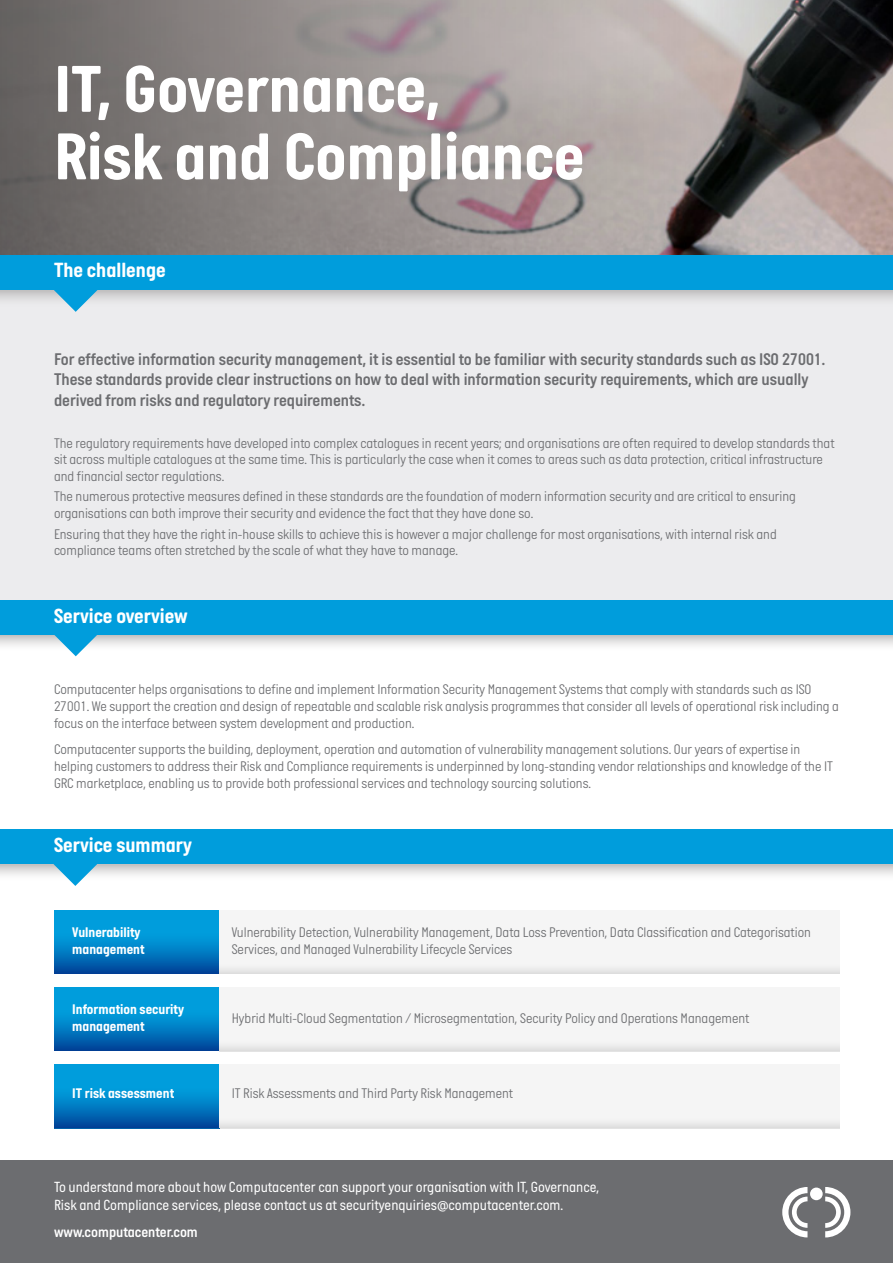
<style>
.page{position:relative;width:893px;height:1263px;background:#fff}
.page>*{position:absolute;margin:0;border:0;box-sizing:border-box;transform-origin:0 0}
.t1{font:700 67.5px/67.5px "Italian Plate No One";color:#fff}
.t2{font:700 21px "Italian Plate No One";color:#fff}
.t3{font:17.25px/20.7px "Italian Plate No One D Bd";color:#6c6d70}
.t4{font:15px/18px "Italian Plate No One";color:#fff}
.t5{font:15px "Italian Plate No One D Bd";color:#fff}
.t6{font:300 14.25px/17.1px "Italian Plate No One";color:#6c6d70}
.t7{font:700 14.25px/17.1px "Italian Plate No One";color:#fff}
</style>
<div class="page">
<div style="left:54px;top:910px;width:165px;height:64px;background:#009ddc"></div>
<svg style="left:54px;top:941px;width:165px;height:33px;background:#006bb6"></svg>
<div style="left:54px;top:987px;width:165px;height:64px;background:#009ddc"></div>
<div style="left:54px;top:1002px;width:165px;height:49px;background:linear-gradient(to bottom,#00afea,#00499d)"></div>
<div style="left:54px;top:1064px;width:165px;height:64px;background:#009ddc"></div>
<div style="left:54px;top:1079px;width:165px;height:49px;background:linear-gradient(to bottom,#00afea,#004a9d)"></div>
<img style="left:752px;top:0;width:141px;height:255px">
<svg style="left:0;top:0;width:752px;height:255px;background:#908988"></svg>
<div style="left:0;top:634px;width:893px;height:22px;background:linear-gradient(to bottom,#cccbcb,#fff)"></div>
<div style="left:0;top:864px;width:893px;height:22px;background:linear-gradient(to bottom,#cfcfcf,#fff)"></div>
<div style="left:0;top:285px;width:893px;height:336px;background:#ececee"></div>
<div style="left:0;top:290px;width:893px;height:22px;background:linear-gradient(to bottom,#cac9ca,#f3f3f5)"></div>
<div style="left:0;top:600px;width:893px;height:34px;background:#009ddc"></div>
<div style="left:0;top:255px;width:893px;height:35px;background:#009ddc"></div>
<div style="left:0;top:829px;width:893px;height:35px;background:#009ddc"></div>
<svg style="left:54px;top:634px;width:44px;height:22px"></svg>
<svg style="left:54px;top:290px;width:43px;height:22px"></svg>
<svg style="left:54px;top:864px;width:43px;height:22px"></svg>
<div style="left:219px;top:1064px;width:620px;height:64px;background:#f5f5f5"></div>
<div style="left:219px;top:1123px;width:620px;height:5px;background:#e4e4e4"></div>
<div style="left:219px;top:910px;width:620px;height:64px;background:#f5f5f5"></div>
<div style="left:219px;top:969px;width:620px;height:5px;background:#e4e4e4"></div>
<div style="left:219px;top:987px;width:620px;height:64px;background:#f5f5f5"></div>
<div style="left:219px;top:1046px;width:620px;height:5px;background:#e4e4e4"></div>
<div style="left:0;top:1161px;width:893px;height:102px;background:#6c6d70"></div>
<svg style="left:782px;top:1187px;width:25px;height:50px"></svg>
<svg style="left:825px;top:1187px;width:25px;height:50px"></svg>
<div style="left:810px;top:1187px;width:13px;height:13px;background:#fff;border-radius:50%"></div>
<p class="t1" style="left:54px;top:55px;width:532px">IT, Governance,<br>Risk and Compliance</p>
<p class="t2" style="left:54px;top:259px;width:113px">The challenge</p>
<p class="t3" style="left:54px;top:348px;width:773px">For effective information security management, it is essential to be familiar with security standards such as ISO 27001.<br>These standards provide clear instructions on how to deal with information security requirements, which are usually derived from risks and regulatory requirements.</p>
<p class="t6" style="left:54px;top:435px;width:782px;line-height:16.5px">The regulatory requirements have developed into complex catalogues in recent years; and organisations are often required to develop standards that sit across multiple catalogues at the same time. This is particularly the case when it comes to areas such as data protection, critical infrastructure and financial sector regulations.</p>
<p class="t6" style="left:54px;top:489px;width:743px;line-height:16.5px">The numerous protective measures defined in these standards are the foundation of modern information security and are critical to ensuring organisations can both improve their security and evidence the fact that they have done so.</p>
<p class="t6" style="left:54px;top:526px;width:724px;line-height:16.5px">Ensuring that they have the right in-house skills to achieve this is however a major challenge for most organisations, with internal risk and compliance teams often stretched by the scale of what they have to manage.</p>
<p class="t2" style="left:54px;top:604px;width:135px">Service overview</p>
<p class="t6" style="left:54px;top:681px;width:786px">Computacenter helps organisations to define and implement Information Security Management Systems that comply with standards such as ISO<br>27001. We support the creation and design of repeatable and scalable risk analysis programmes that consider all levels of operational risk including a focus on the interface between system development and production.</p>
<p class="t6" style="left:54px;top:741px;width:780px">Computacenter supports the building, deployment, operation and automation of vulnerability management solutions. Our years of expertise in helping customers to address their Risk and Compliance requirements is underpinned by long-standing vendor relationships and knowledge of the IT<br>GRC marketplace, enabling us to provide both professional services and technology sourcing solutions.</p>
<p class="t2" style="left:54px;top:834px;width:140px">Service summary</p>
<p class="t7" style="left:72px;top:923px;width:74px">Vulnerability management</p>
<p class="t7" style="left:72px;top:1000px;width:113px">Information security management</p>
<p class="t6" style="left:232px;top:924px;width:581px">Vulnerability Detection, Vulnerability Management, Data Loss Prevention, Data Classification and Categorisation<br>Services, and Managed Vulnerability Lifecycle Services</p>
<p class="t6" style="left:232px;top:1010px;width:519px">Hybrid Multi-Cloud Segmentation / Microsegmentation, Security Policy and Operations Management</p>
<p class="t7" style="left:72px;top:1085px;width:103px">IT risk assessment</p>
<p class="t6" style="left:232px;top:1086px;width:283px">IT Risk Assessments and Third Party Risk Management</p>
<p class="t4" style="left:54px;top:1178px;width:547px">To understand more about how Computacenter can support your organisation with IT, Governance,<br>Risk and Compliance services, please contact us at securityenquiries@computacenter.com.</p>
<p class="t5" style="left:54px;top:1224px;width:145px">www.computacenter.com</p>
</div>
